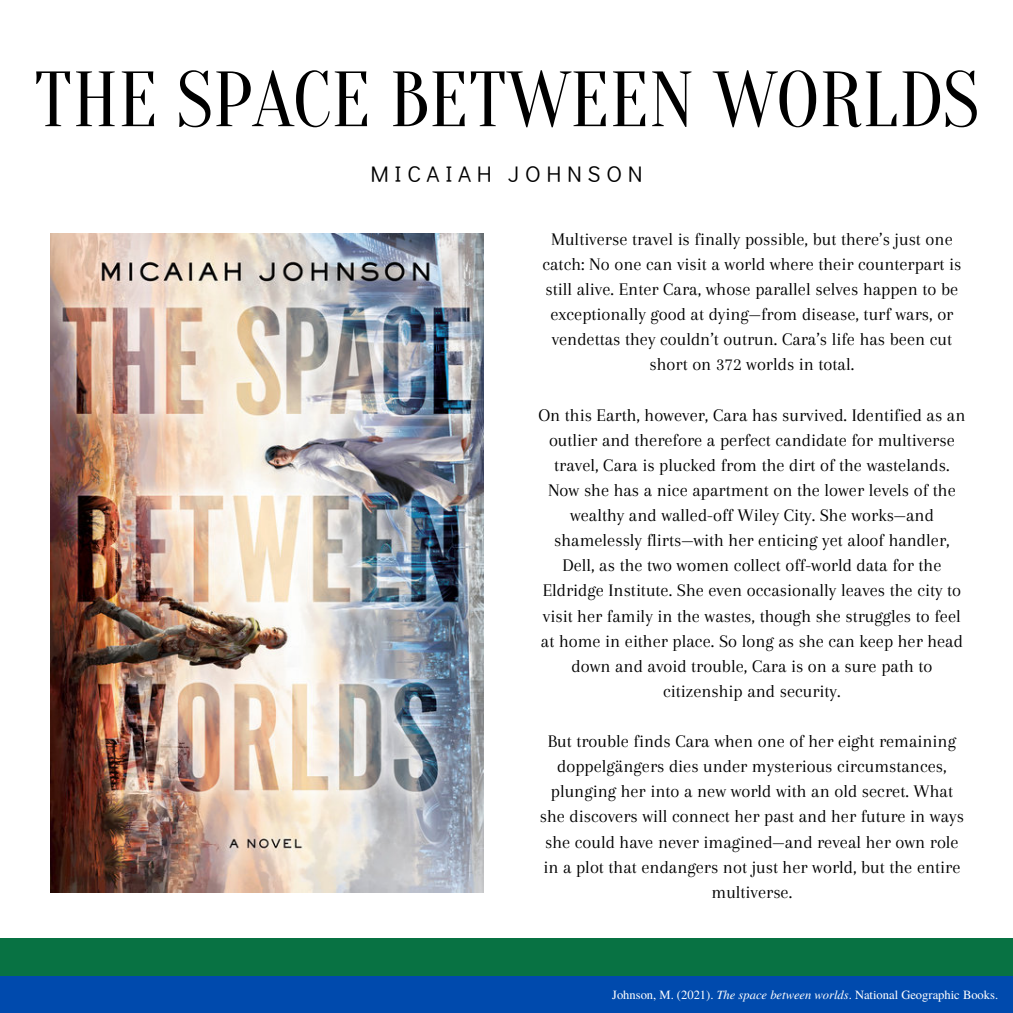
<style>
.page{position:relative;width:1013px;height:1013px;background:#fff}
.page>*{position:absolute;margin:0;border:0;box-sizing:border-box;transform-origin:0 0}
.t1{font:78.12px "Oranienbaum";color:#000}
.t2{font:22.5px "Didact Gothic";letter-spacing:.25em;color:#000}
.t3{font:18.38px/25.1px "Arapey";color:#000;text-align:center}
.t4{font:12.5px "Te X Gyre Termes";color:#fff}
.s1{font-style:italic}
</style>
<div class="page">
<div style="left:0;top:975px;width:1012px;height:37px;background:#004aad"></div>
<div style="left:0;top:938px;width:1012px;height:37px;background:#087243"></div>
<img style="left:50px;top:233px;width:433px;height:659px">
<p class="t1" style="left:34px;top:56px;width:946px">THE SPACE BETWEEN WORLDS</p>
<p class="t2" style="left:370px;top:158px;width:274px">MICAIAH JOHNSON</p>
<p class="t3" style="left:542px;top:226px;width:420px">Multiverse travel is finally possible, but there’s just one catch: No one can visit a world where their counterpart is still alive. Enter Cara, whose parallel selves happen to be exceptionally good at dying—from disease, turf wars, or vendettas they couldn’t outrun. Cara’s life has been cut short on 372 worlds in total.</p>
<p class="t3" style="left:538px;top:402px;width:428px">On this Earth, however, Cara has survived. Identified as an outlier and therefore a perfect candidate for multiverse travel, Cara is plucked from the dirt of the wastelands.<br>Now she has a nice apartment on the lower levels of the wealthy and walled-off Wiley City. She works—and shamelessly flirts—with her enticing yet aloof handler, Dell, as the two women collect off-world data for the Eldridge Institute. She even occasionally leaves the city to visit her family in the wastes, though she struggles to feel at home in either place. So long as she can keep her head down and avoid trouble, Cara is on a sure path to citizenship and security.</p>
<p class="t3" style="left:540px;top:728px;width:425px">But trouble finds Cara when one of her eight remaining doppelgängers dies under mysterious circumstances, plunging her into a new world with an old secret. What she discovers will connect her past and her future in ways she could have never imagined—and reveal her own role in a plot that endangers not just her world, but the entire multiverse.</p>
<p class="t4" style="left:612px;top:985px;width:387px">Johnson, M. (2021). <span class="s1">The space between worlds</span>. National Geographic Books.</p>
</div>
